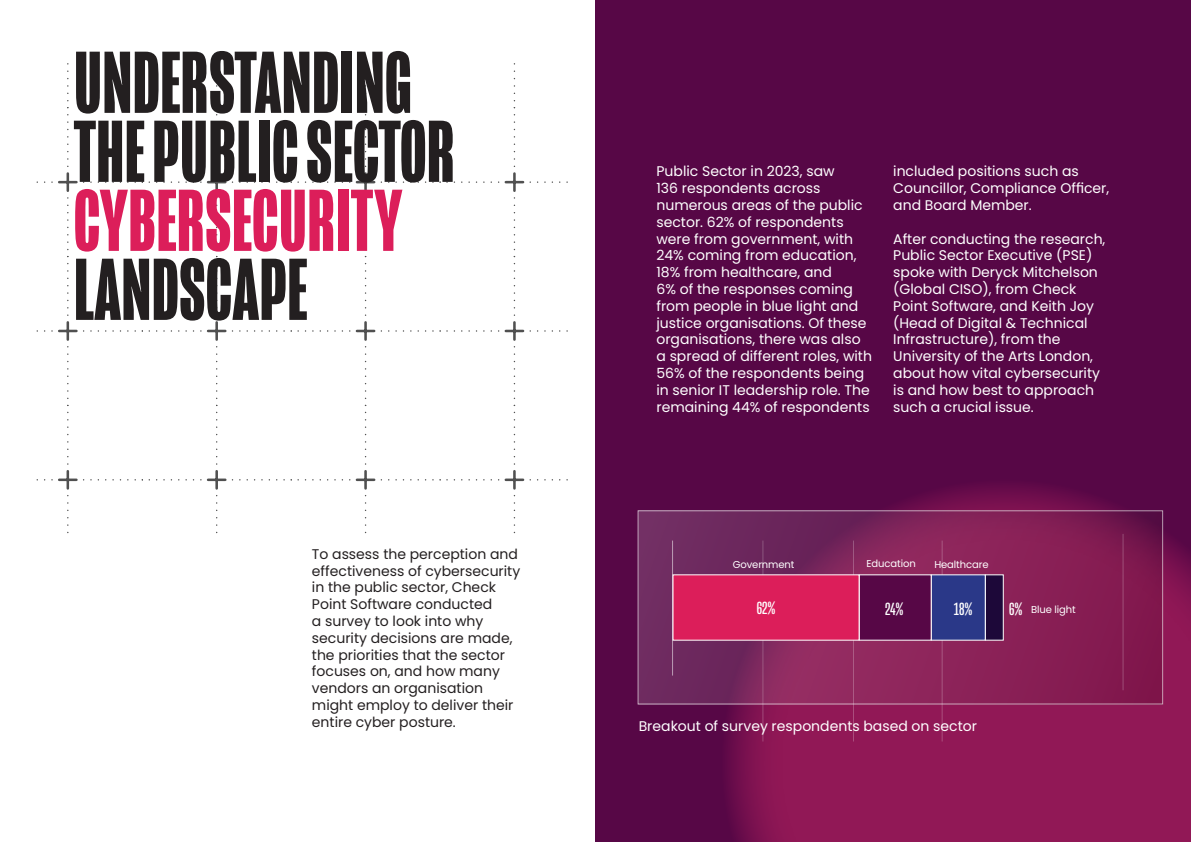
<style>
.page{position:relative;width:1191px;height:842px;background:#fff}
.page>*{position:absolute;margin:0;border:0;box-sizing:border-box;transform-origin:0 0}
.t1{font:700 90px/69px "Mongoose";color:#231f20}
.t2{font:18px "Mongoose";color:#fff}
.t3{font:14px/16.8px "Poppins";color:#fff}
.t4{font:14px/16.8px "Poppins";color:#231f20}
.t5{font:10px "Poppins";letter-spacing:-.01em;color:#fff}
.s1{color:#dc1e5a}
</style>
<div class="page">
<div style="left:595px;top:0;width:596px;height:842px;background:#570746"></div>
<svg style="left:721px;top:486px;width:470px;height:356px;background:#861654"></svg>
<hr style="left:762px;top:541px;width:1px;height:200px;background:#fff">
<svg style="left:639px;top:512px;width:522px;height:190px;background:#802459"></svg>
<hr style="left:853px;top:541px;width:1px;height:200px;background:#fff">
<hr style="left:942px;top:541px;width:1px;height:200px;background:#fff">
<div style="left:985px;top:575px;width:18px;height:65px;background:#1d0839;border:1px solid #fff"></div>
<div style="left:931px;top:575px;width:54px;height:65px;background:#2a3888"></div>
<div style="left:859px;top:575px;width:72px;height:65px;background:#570746"></div>
<div style="left:672px;top:575px;width:187px;height:65px;background:#dc1e5a"></div>
<hr style="left:672px;top:541px;width:1px;height:134px;background:#fff">
<hr style="left:1122px;top:534px;width:1px;height:156px;background:#fff">
<svg style="left:59px;top:173px;width:17px;height:18px"></svg>
<hr style="left:215px;top:173px;width:3px;height:18px;background:#000">
<svg style="left:208px;top:181px;width:17px;height:2px"></svg>
<svg style="left:127px;top:181px;width:16px;height:2px"></svg>
<hr style="left:364px;top:173px;width:3px;height:18px;background:#000">
<svg style="left:357px;top:181px;width:17px;height:2px"></svg>
<svg style="left:283px;top:181px;width:16px;height:2px"></svg>
<hr style="left:513px;top:173px;width:3px;height:18px;background:#000">
<svg style="left:506px;top:181px;width:17px;height:2px"></svg>
<svg style="left:432px;top:181px;width:16px;height:2px"></svg>
<svg style="left:59px;top:322px;width:17px;height:18px"></svg>
<hr style="left:215px;top:322px;width:3px;height:18px;background:#000">
<svg style="left:208px;top:330px;width:17px;height:2px"></svg>
<svg style="left:127px;top:330px;width:16px;height:2px"></svg>
<hr style="left:364px;top:322px;width:3px;height:18px;background:#000">
<svg style="left:357px;top:330px;width:17px;height:2px"></svg>
<svg style="left:283px;top:330px;width:16px;height:2px"></svg>
<hr style="left:513px;top:322px;width:3px;height:18px;background:#000">
<svg style="left:506px;top:330px;width:17px;height:2px"></svg>
<svg style="left:432px;top:330px;width:16px;height:2px"></svg>
<svg style="left:67px;top:471px;width:2px;height:17px"></svg>
<hr style="left:59px;top:478px;width:17px;height:3px;background:#000">
<hr style="left:215px;top:471px;width:3px;height:17px;background:#000">
<hr style="left:208px;top:478px;width:17px;height:3px;background:#000">
<hr style="left:364px;top:471px;width:3px;height:17px;background:#000">
<hr style="left:357px;top:478px;width:17px;height:3px;background:#000">
<hr style="left:513px;top:471px;width:3px;height:17px;background:#000">
<hr style="left:506px;top:478px;width:17px;height:3px;background:#000">
<p class="t1" style="left:74px;top:51px;width:383px">UNDERSTANDING<br>THE PUBLIC SECTOR<br><span class="s1">CYBERSECURITY<br></span>LANDSCAPE</p>
<p class="t4" style="left:312px;top:546px;width:210px">To assess the perception and effectiveness of cybersecurity in the public sector, Check<br>Point Software conducted<br>a survey to look into why security decisions are made, the priorities that the sector focuses on, and how many vendors an organisation might employ to deliver their entire cyber posture.</p>
<p class="t3" style="left:656px;top:163px;width:217px">Public Sector in 2023, saw<br>136 respondents across numerous areas of the public sector. 62% of respondents were from government, with<br>24% coming from education,<br>18% from healthcare, and<br>6% of the responses coming from people in blue light and justice organisations. Of these organisations, there was also a spread of different roles, with<br>56% of the respondents being in senior IT leadership role. The remaining 44% of respondents</p>
<p class="t3" style="left:893px;top:163px;width:217px">included positions such as<br>Councillor, Compliance Officer, and Board Member.</p>
<p class="t3" style="left:893px;top:230px;width:214px">After conducting the research,<br>Public Sector Executive (PSE) spoke with Deryck Mitchelson (Global CISO), from Check<br>Point Software, and Keith Joy (Head of Digital &amp; Technical<br>Infrastructure), from the<br>University of the Arts London, about how vital cybersecurity is and how best to approach such a crucial issue.</p>
<p class="t5" style="left:732px;top:558px;width:63px">Government</p>
<p class="t5" style="left:866px;top:558px;width:51px">Education</p>
<p class="t5" style="left:934px;top:558px;width:56px">Healthcare</p>
<p class="t2" style="left:757px;top:597px;width:20px">62%</p>
<p class="t2" style="left:885px;top:598px;width:20px">24%</p>
<p class="t2" style="left:954px;top:598px;width:20px">18%</p>
<p class="t2" style="left:1009px;top:598px;width:15px">6%</p>
<p class="t5" style="left:1031px;top:604px;width:46px">Blue light</p>
<p class="t3" style="left:639px;top:717px;width:340px">Breakout of survey respondents based on sector</p>
</div>
